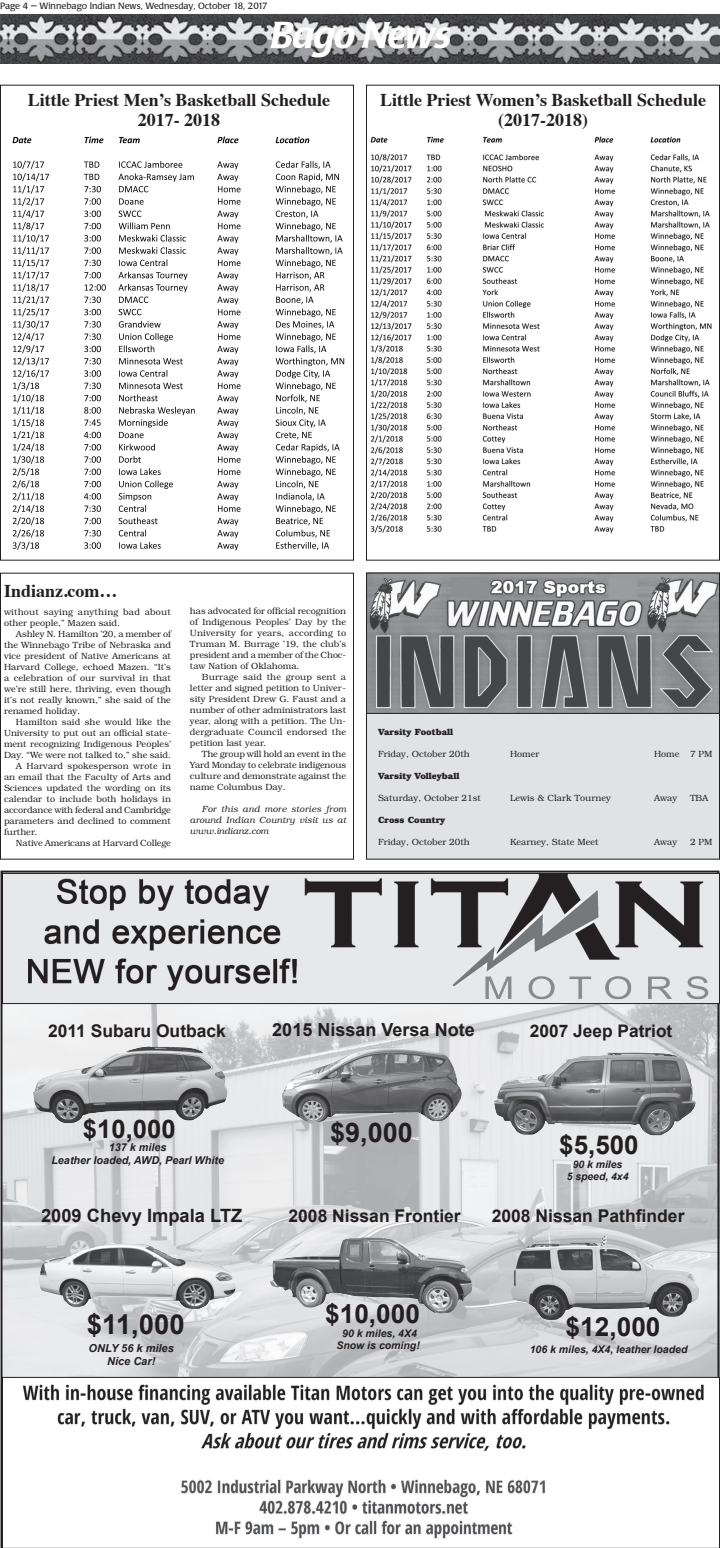
<style>
.page{position:relative;width:720px;height:1548px;background:#fff}
.page>*{position:absolute;margin:0;border:0;box-sizing:border-box;transform-origin:0 0}
.t1{font:italic 500 37px "Poppl Laudatio";letter-spacing:-.02em;color:#fff}
.t2{font:700 27.5px "Arial";color:#231f20}
.t3{font:700 27px "Arial";color:#231f20}
.t4{font:700 26.3px "Arial";color:#231f20}
.t5{font:700 26px "Arial";color:#231f20}
.t6{font:700 25.7px "Arial";color:#231f20}
.t7{font:700 18.3px "Arial";color:#231f20}
.t8{font:700 18px/20px "Times";color:#231f20;text-align:center}
.t9{font:700 18px "Arial";color:#231f20}
.t10{font:700 17.5px "Arial";color:#231f20}
.t11{font:700 17.3px "Arial";color:#231f20}
.t12{font:italic 700 11px/12.8px "Arial";color:#231f20;text-align:center}
.t13{font:italic 700 10.8px/12.6px "Arial";color:#231f20;text-align:center}
.t14{font:italic 700 10.5px/12.3px "Arial";color:#231f20;text-align:center}
.t15{font:italic 700 10.4px/12.1px "Arial";color:#231f20;text-align:center}
.t16{font:300 9px/11px "Bookman";color:#231f20;text-align:justify}
.t17{font:italic 300 9px/11px "Bookman";letter-spacing:.02em;color:#231f20;text-align:justify}
.t18{font:300 9px/11px "Bookman";letter-spacing:.025em;color:#231f20}
.t19{font:9px "Poppl Laudatio";color:#231f20}
.t20{font:700 9px "Bookman";color:#231f20}
</style>
<div class="page">
<hr style="left:1px;top:14px;width:719px;height:1px;background:#231f20">
<img style="left:1px;top:15px;width:719px;height:48px">
<img style="left:4px;top:1004px;width:716px;height:373px">
<img style="left:33px;top:1046px;width:195px;height:77px">
<img style="left:4px;top:875px;width:714px;height:127px">
<div style="left:2px;top:873px;width:718px;height:131px;border:1px solid #231f20"></div>
<svg style="left:2px;top:1377px;width:718px;height:171px"></svg>
<img style="left:494px;top:1051px;width:202px;height:84px">
<img style="left:38px;top:1242px;width:198px;height:67px">
<img style="left:270px;top:1237px;width:203px;height:77px">
<img style="left:510px;top:1235px;width:190px;height:85px">
<img style="left:282px;top:1047px;width:180px;height:77px">
<img style="left:12px;top:136px;width:333px;height:415px">
<img style="left:370px;top:136px;width:342px;height:398px">
<div style="left:367px;top:573px;width:353px;height:286px;background:#e1e2e4"></div>
<div style="left:0;top:573px;width:354px;height:287px;border:1px solid #231f20"></div>
<img style="left:368px;top:575px;width:350px;height:137px">
<div style="left:366px;top:573px;width:354px;height:141px;border:1px solid #231f20"></div>
<p class="t19" style="left:0;top:2px;width:269px">Page 4 — Winnebago Indian News, Wednesday, October 18, 2017</p>
<h1 class="t1" style="left:270px;top:21px;width:183px">Bago News</h1>
<h3 class="t8" style="left:28px;top:92px;width:304px">Little Priest Men’s Basketball Schedule<br>2017- 2018</h3>
<h3 class="t8" style="left:380px;top:92px;width:328px">Little Priest Women’s Basketball Schedule (2017-2018)</h3>
<h3 class="t8" style="left:4px;top:582px;width:115px">Indianz.com…</h3>
<p class="t18" style="left:4px;top:607px;width:169px">without saying anything bad about other people,” Mazen said.</p>
<p class="t16" style="left:4px;top:629px;width:169px;text-indent:12px">Ashley N. Hamilton ’20, a member of the Winnebago Tribe of Nebraska and vice president of Native Americans at Harvard College, echoed Mazen. “It’s a celebration of our survival in that we’re still here, thriving, even though it’s not really known,” she said of the renamed holiday.</p>
<p class="t16" style="left:16px;top:717px;width:156px">Hamilton said she would like the</p>
<p class="t16" style="left:4px;top:728px;width:169px">University to put out an official state-</p>
<p class="t16" style="left:4px;top:739px;width:169px">ment recognizing Indigenous Peoples’</p>
<p class="t16" style="left:4px;top:750px;width:169px">Day. “We were not talked to,” she said.</p>
<p class="t16" style="left:16px;top:761px;width:157px">A Harvard spokesperson wrote in</p>
<p class="t16" style="left:4px;top:772px;width:168px">an email that the Faculty of Arts and</p>
<p class="t16" style="left:4px;top:783px;width:168px">Sciences updated the wording on its</p>
<p class="t16" style="left:4px;top:794px;width:168px">calendar to include both holidays in</p>
<p class="t16" style="left:4px;top:805px;width:169px">accordance with federal and Cambridge</p>
<p class="t16" style="left:4px;top:816px;width:168px">parameters and declined to comment</p>
<p class="t16" style="left:4px;top:827px;width:35px">further.</p>
<p class="t16" style="left:16px;top:838px;width:157px">Native Americans at Harvard College</p>
<p class="t16" style="left:190px;top:606px;width:158px">has advocated for official recognition of Indigenous Peoples’ Day by the University for years, according to Truman M. Burrage ’19, the club’s president and a member of the Choc&shy;taw Nation of Oklahoma.</p>
<p class="t16" style="left:190px;top:672px;width:158px;text-indent:12px">Burrage said the group sent a letter and signed petition to Univer&shy;sity President Drew G. Faust and a number of other administrators last year, along with a petition. The Un&shy;dergraduate Council endorsed the petition last year.</p>
<p class="t16" style="left:190px;top:749px;width:158px;text-indent:12px">The group will hold an event in the Yard Monday to celebrate indigenous culture and demonstrate against the name Columbus Day.</p>
<p class="t17" style="left:190px;top:804px;width:158px;text-indent:12px">For this and more stories from around Indian Country visit us at www.indianz.com</p>
<p class="t20" style="left:378px;top:729px;width:77px">Varsity Football</p>
<p class="t16" style="left:378px;top:749px;width:93px">Friday, October 20th</p>
<p class="t16" style="left:510px;top:749px;width:31px">Homer</p>
<p class="t16" style="left:654px;top:749px;width:60px">Home 7 PM</p>
<p class="t20" style="left:378px;top:773px;width:83px">Varsity Volleyball</p>
<p class="t16" style="left:378px;top:793px;width:104px">Saturday, October 21st</p>
<p class="t16" style="left:510px;top:793px;width:103px">Lewis &amp; Clark Tourney</p>
<p class="t16" style="left:654px;top:793px;width:25px">Away</p>
<p class="t16" style="left:690px;top:793px;width:20px">TBA</p>
<p class="t20" style="left:378px;top:817px;width:69px">Cross Country</p>
<p class="t16" style="left:378px;top:837px;width:93px">Friday, October 20th</p>
<p class="t16" style="left:510px;top:837px;width:90px">Kearney, State Meet</p>
<p class="t16" style="left:654px;top:837px;width:25px">Away</p>
<p class="t16" style="left:690px;top:837px;width:24px">2 PM</p>
<h3 class="t10" style="left:48px;top:1021px;width:179px">2011 Subaru Outback</h3>
<h3 class="t9" style="left:272px;top:1020px;width:204px">2015 Nissan Versa Note</h3>
<h3 class="t11" style="left:530px;top:1021px;width:144px">2007 Jeep Patriot</h3>
<h3 class="t6" style="left:83px;top:1115px;width:94px">$10,000</h3>
<h3 class="t3" style="left:330px;top:1118px;width:84px">$9,000</h3>
<p class="t13" style="left:51px;top:1141px;width:174px">137 k miles<br>Leather loaded, AWD, Pearl White</p>
<h3 class="t5" style="left:559px;top:1130px;width:81px">$5,500</h3>
<p class="t15" style="left:567px;top:1158px;width:63px">90 k miles<br>5 speed, 4x4</p>
<h3 class="t7" style="left:41px;top:1206px;width:203px">2009 Chevy Impala LTZ</h3>
<h2 class="t2" style="left:87px;top:1309px;width:99px">$11,000</h2>
<p class="t12" style="left:89px;top:1342px;width:87px">ONLY 56 k miles<br>Nice Car!</p>
<h3 class="t10" style="left:288px;top:1206px;width:174px">2008 Nissan Frontier</h3>
<h3 class="t10" style="left:492px;top:1206px;width:194px">2008 Nissan Pathfinder</h3>
<h3 class="t4" style="left:325px;top:1299px;width:96px">$10,000</h3>
<p class="t14" style="left:336px;top:1327px;width:85px">90 k miles, 4X4<br>Snow is coming!</p>
<h3 class="t4" style="left:566px;top:1312px;width:96px">$12,000</h3>
<p class="t14" style="left:530px;top:1343px;width:159px">106 k miles, 4X4, leather loaded</p>
</div>
